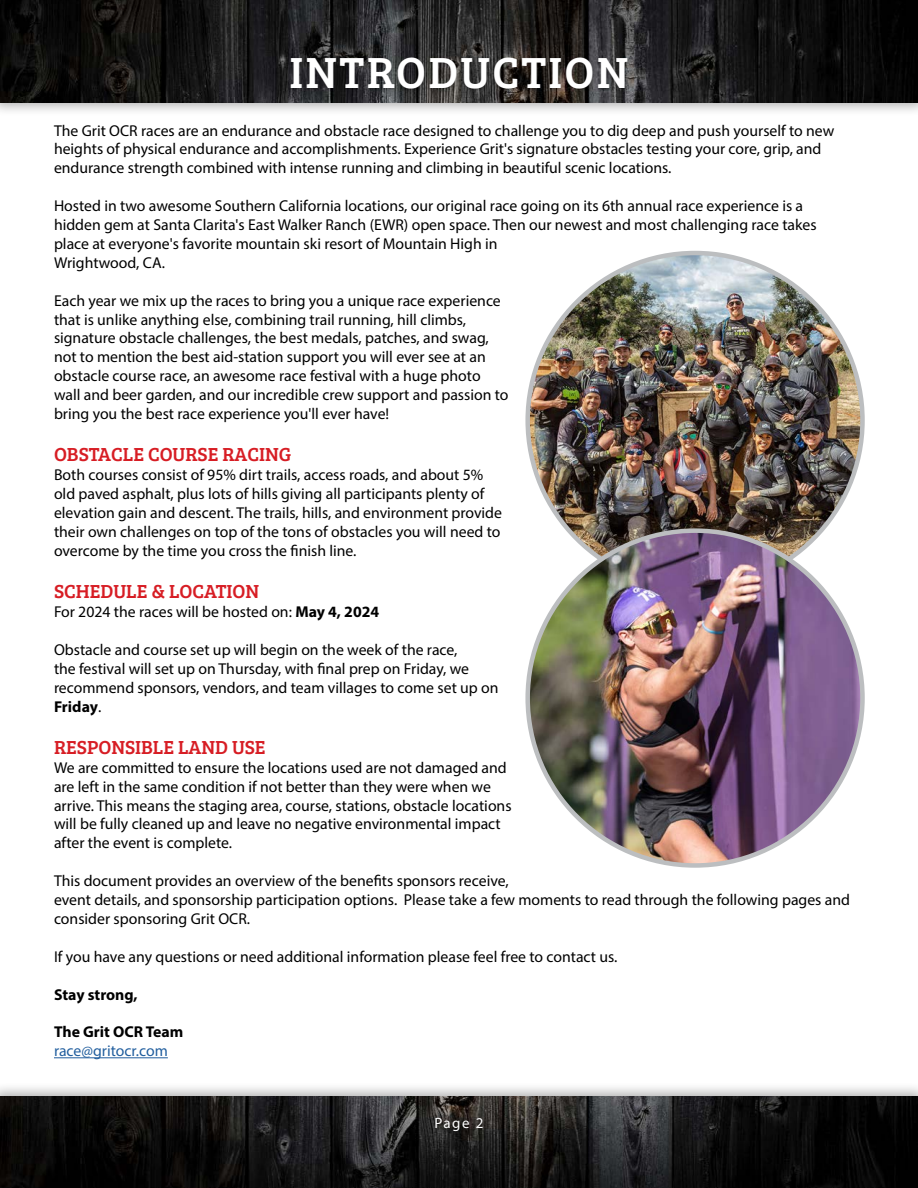
<style>
.page{position:relative;width:918px;height:1188px;background:#fff}
.page>*{position:absolute;margin:0;border:0;box-sizing:border-box;transform-origin:0 0}
.t1{font:45px "Bree Serif";letter-spacing:.05em;color:#fff}
.t2{font:19.5px "Bree Serif";color:#d71d24}
.t3{font:15.75px/18.9px "Myriad Pro";color:#000}
.t4{font:700 15.75px "Myriad Pro";color:#000}
.t5{font:15.75px "Myriad Pro";color:#215e9e}
.t6{font:15px "Myriad Pro";color:#fff}
.s1{font-weight:700}
</style>
<div class="page">
<div style="left:0;top:0;width:918px;height:117px;background:#000;opacity:.3"></div>
<img style="left:0;top:0;width:918px;height:103px">
<div style="left:0;top:1082px;width:918px;height:106px;background:#000;opacity:.3"></div>
<img style="left:0;top:1096px;width:918px;height:92px">
<div style="left:288px;top:55px;width:342px;height:39px;background:#000;opacity:.3"></div>
<hr style="left:54px;top:1057px;width:114px;height:1px;background:#215e9e">
<img style="left:528px;top:253px;width:334px;height:335px;border-radius:167px">
<img style="left:528px;top:531px;width:334px;height:334px;border-radius:167px">
<h1 class="t1" style="left:290px;top:40px;width:340px">INTRODUCTION</h1>
<p class="t3" style="left:54px;top:121px;width:782px">The Grit OCR races are an endurance and obstacle race designed to challenge you to dig deep and push yourself to new heights of physical endurance and accomplishments. Experience Grit's signature obstacles testing your core, grip, and endurance strength combined with intense running and climbing in beautiful scenic locations.</p>
<p class="t3" style="left:54px;top:196px;width:764px">Hosted in two awesome Southern California locations, our original race going on its 6th annual race experience is a hidden gem at Santa Clarita's East Walker Ranch (EWR) open space. Then our newest and most challenging race takes place at everyone's favorite mountain ski resort of Mountain High in<br>Wrightwood, CA.</p>
<p class="t3" style="left:54px;top:291px;width:456px">Each year we mix up the races to bring you a unique race experience that is unlike anything else, combining trail running, hill climbs, signature obstacle challenges, the best medals, patches, and swag, not to mention the best aid-station support you will ever see at an obstacle course race, an awesome race festival with a huge photo wall and beer garden, and our incredible crew support and passion to bring you the best race experience you'll ever have!</p>
<p class="t2" style="left:54px;top:440px;width:239px">OBSTACLE COURSE RACING</p>
<p class="t3" style="left:54px;top:465px;width:450px">Both courses consist of 95% dirt trails, access roads, and about 5% old paved asphalt, plus lots of hills giving all participants plenty of elevation gain and descent. The trails, hills, and environment provide their own challenges on top of the tons of obstacles you will need to overcome by the time you cross the finish line.</p>
<p class="t2" style="left:54px;top:577px;width:207px">SCHEDULE &amp; LOCATION</p>
<p class="t3" style="left:54px;top:602px;width:327px">For 2024 the races will be hosted on: <span class="s1">May 4, 2024</span></p>
<p class="t3" style="left:54px;top:640px;width:446px">Obstacle and course set up will begin on the week of the race,<br>the festival will set up on Thursday, with final prep on Friday, we recommend sponsors, vendors, and team villages to come set up on <span class="s1">Friday</span>.</p>
<p class="t2" style="left:54px;top:733px;width:213px">RESPONSIBLE LAND USE</p>
<p class="t3" style="left:54px;top:758px;width:459px">We are committed to ensure the locations used are not damaged and are left in the same condition if not better than they were when we arrive. This means the staging area, course, stations, obstacle locations will be fully cleaned up and leave no negative environmental impact after the event is complete.</p>
<p class="t3" style="left:54px;top:871px;width:798px">This document provides an overview of the benefits sponsors receive,<br>event details, and sponsorship participation options. Please take a few moments to read through the following pages and consider sponsoring Grit OCR.</p>
<p class="t3" style="left:54px;top:947px;width:565px">If you have any questions or need additional information please feel free to contact us.</p>
<p class="t4" style="left:54px;top:984px;width:85px">Stay strong,</p>
<p class="t4" style="left:54px;top:1022px;width:131px">The Grit OCR Team</p>
<p class="t5" style="left:54px;top:1041px;width:115px">race@gritocr.com</p>
<p class="t6" style="left:434px;top:1114px;width:51px">Page 2</p>
</div>
